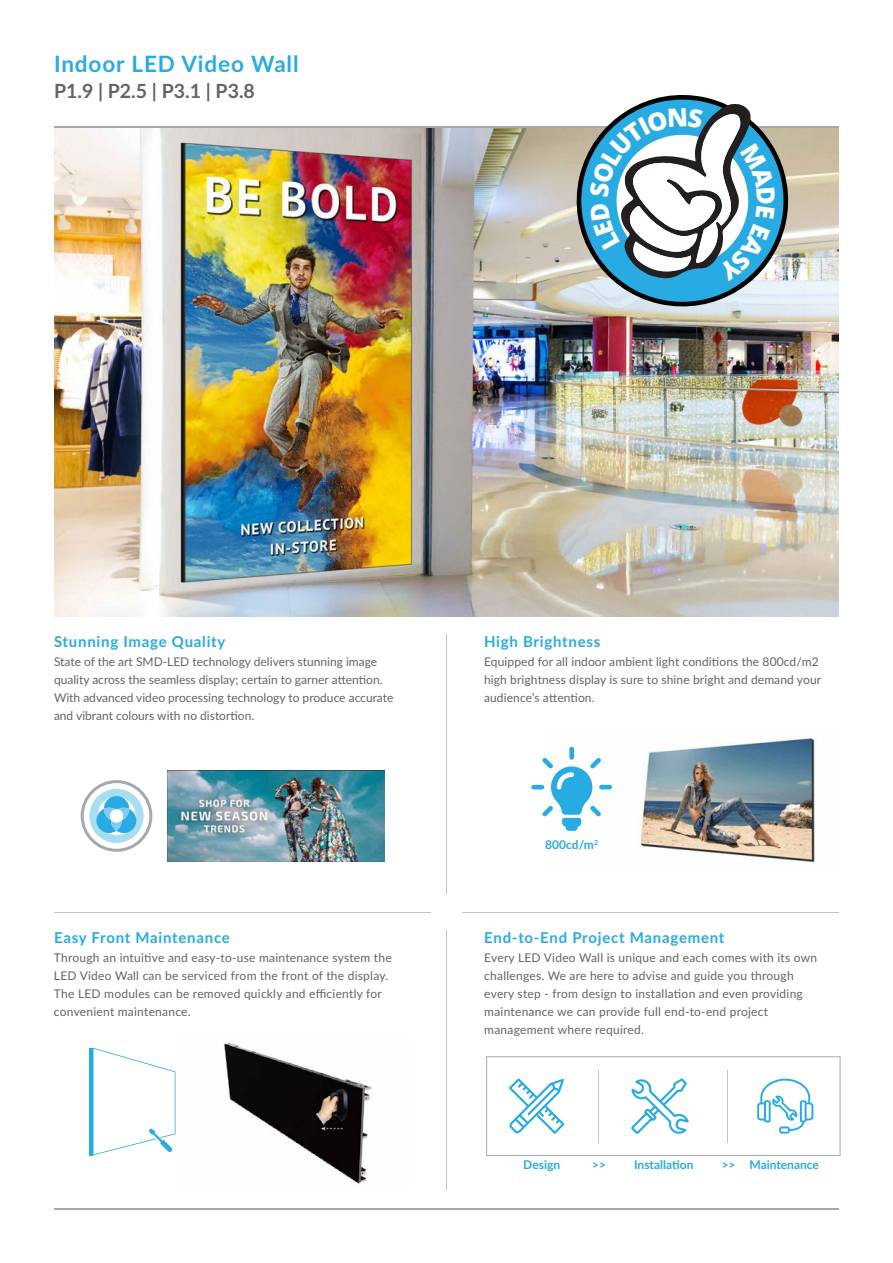
<style>
.page{position:relative;width:893px;height:1263px;background:#fff}
.page>*{position:absolute;margin:0;border:0;box-sizing:border-box;transform-origin:0 0}
.t1{font:700 22.5px "Lato";letter-spacing:.04em;color:#28abe2}
.t2{font:700 19.5px "Lato";color:#646464}
.t3{font:700 15px "Lato";letter-spacing:.05em;color:#28abe2}
.t4{font:12px/18px "Lato";letter-spacing:.01em;color:#646464}
.t5{font:700 12px "Lato";color:#28abe2}
</style>
<div class="page">
<img style="left:571px;top:736px;width:245px;height:127px">
<svg style="left:531px;top:747px;width:81px;height:84px"></svg>
<hr style="left:54px;top:1208px;width:785px;height:1px;background:#a6a8ab">
<hr style="left:54px;top:912px;width:377px;height:1px;background:#c5c3c3">
<hr style="left:462px;top:912px;width:377px;height:1px;background:#c5c3c3">
<hr style="left:446px;top:931px;width:1px;height:259px;background:#c5c3c3">
<hr style="left:446px;top:634px;width:1px;height:259px;background:#c5c3c3">
<img style="left:54px;top:127px;width:785px;height:490px">
<hr style="left:54px;top:126px;width:785px;height:1px;background:#a6a8ab">
<img style="left:168px;top:770px;width:216px;height:91px">
<svg style="left:82px;top:782px;width:69px;height:68px"></svg>
<div style="left:81px;top:780px;width:71px;height:72px;border:3px solid #a6a8ab;border-radius:50%"></div>
<div style="left:89px;top:789px;width:55px;height:54px;background:#a9ddf3;border-radius:50%"></div>
<div style="left:97px;top:797px;width:39px;height:38px;background:#fff;border-radius:50%"></div>
<svg style="left:96px;top:796px;width:40px;height:37px"></svg>
<div style="left:110px;top:809px;width:13px;height:14px;background:#fff;border-radius:50%"></div>
<img style="left:224px;top:1042px;width:148px;height:142px">
<hr style="left:89px;top:1048px;width:4px;height:107px;background:#28abe2">
<svg style="left:93px;top:1048px;width:82px;height:107px"></svg>
<svg style="left:566px;top:95px;width:233px;height:222px"></svg>
<svg style="left:509px;top:1078px;width:55px;height:56px"></svg>
<svg style="left:631px;top:1078px;width:58px;height:56px"></svg>
<svg style="left:757px;top:1079px;width:56px;height:55px"></svg>
<hr style="left:598px;top:1070px;width:1px;height:72px;background:#c5c3c3">
<hr style="left:727px;top:1070px;width:1px;height:72px;background:#c5c3c3">
<div style="left:486px;top:1056px;width:354px;height:99px;border:1px solid #a6a8ab"></div>
<svg style="left:581px;top:100px;width:203px;height:202px"></svg>
<p class="t1" style="left:54px;top:47px;width:246px">Indoor LED Video Wall</p>
<p class="t2" style="left:54px;top:76px;width:202px">P1.9 | P2.5 | P3.1 | P3.8</p>
<p class="t3" style="left:54px;top:630px;width:173px">Stunning Image Quality</p>
<p class="t3" style="left:484px;top:630px;width:118px">High Brightness</p>
<p class="t4" style="left:54px;top:652px;width:341px">State of the art SMD-LED technology delivers stunning image quality across the seamless display; certain to garner attention.<br>With advanced video processing technology to produce accurate and vibrant colours with no distortion.</p>
<p class="t3" style="left:54px;top:926px;width:177px">Easy Front Maintenance</p>
<p class="t4" style="left:54px;top:948px;width:339px">Through an intuitive and easy-to-use maintenance system the LED Video Wall can be serviced from the front of the display.<br>The LED modules can be removed quickly and efficiently for convenient maintenance.</p>
<p class="t4" style="left:484px;top:652px;width:339px">Equipped for all indoor ambient light conditions the 800cd/m2 high brightness display is sure to shine bright and demand your audience’s attention.</p>
<p class="t5" style="left:545px;top:836px;width:54px">800cd/m<sup>2</sup></p>
<p class="t3" style="left:484px;top:926px;width:242px">End-to-End Project Management</p>
<p class="t4" style="left:484px;top:948px;width:334px">Every LED Video Wall is unique and each comes with its own challenges. We are here to advise and guide you through every step - from design to installation and even providing maintenance we can provide full end-to-end project management where required.</p>
<p class="t5" style="left:523px;top:1155px;width:38px">Design</p>
<p class="t5" style="left:592px;top:1155px;width:15px">&gt;&gt;</p>
<p class="t5" style="left:634px;top:1155px;width:61px">Installation</p>
<p class="t5" style="left:722px;top:1155px;width:15px">&gt;&gt;</p>
<p class="t5" style="left:749px;top:1155px;width:71px">Maintenance</p>
</div>
